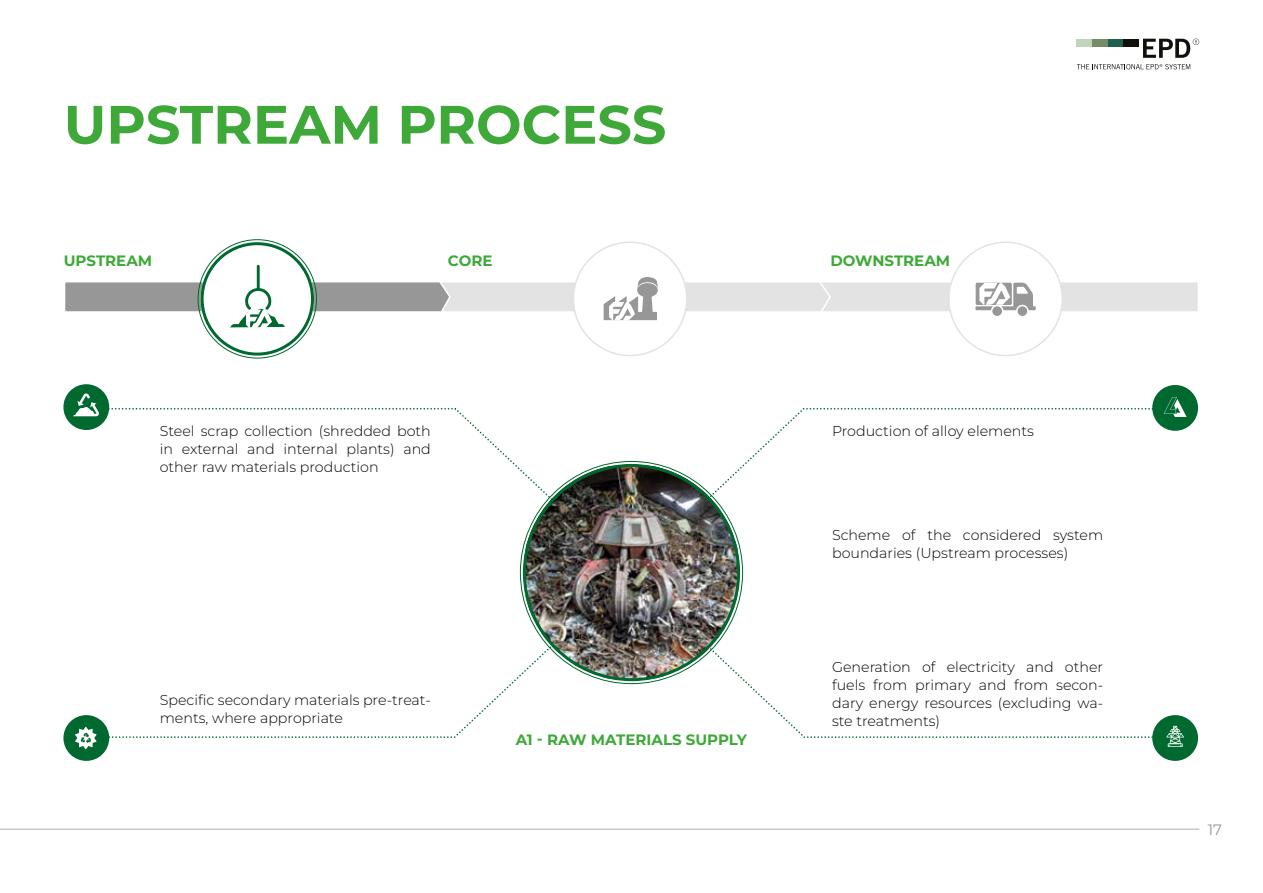
<style>
.page{position:relative;width:1263px;height:893px;background:#fff}
.page>*{position:absolute;margin:0;border:0;box-sizing:border-box;transform-origin:0 0}
.t1{font:700 54px "Montserrat";color:#3ea938}
.t2{font:700 15px "Montserrat";color:#3ea938}
.t3{font:15px "Montserrat";color:#979797}
.t4{font:300 14.25px/18px "Montserrat";color:#000;text-align:justify}
</style>
<div class="page">
<div style="left:812px;top:281px;width:387px;height:32px;background:#e3e3e3;border:2px solid #fff"></div>
<div style="left:949px;top:242px;width:113px;height:114px;background:#fff;border-radius:50%"></div>
<div style="left:948px;top:241px;width:115px;height:115px;border:2px solid #e3e3e3;border-radius:50%"></div>
<svg style="left:201px;top:242px;width:113px;height:114px"></svg>
<hr style="left:257px;top:265px;width:3px;height:26px;background:#00692f">
<svg style="left:992px;top:306px;width:10px;height:10px"></svg>
<svg style="left:1017px;top:306px;width:10px;height:10px"></svg>
<svg style="left:65px;top:277px;width:767px;height:51px"></svg>
<svg style="left:975px;top:283px;width:61px;height:31px"></svg>
<svg style="left:454px;top:409px;width:349px;height:327px"></svg>
<div style="left:63px;top:384px;width:46px;height:46px;background:#00692f;border-radius:50%"></div>
<svg style="left:73px;top:393px;width:380px;height:23px"></svg>
<div style="left:1152px;top:385px;width:46px;height:46px;background:#00692f;border-radius:50%"></div>
<svg style="left:804px;top:397px;width:383px;height:20px"></svg>
<div style="left:63px;top:715px;width:46px;height:46px;background:#00692f;border-radius:50%"></div>
<svg style="left:75px;top:727px;width:381px;height:22px"></svg>
<div style="left:1152px;top:715px;width:46px;height:46px;background:#00692f;border-radius:50%"></div>
<svg style="left:1168px;top:743px;width:14px;height:4px"></svg>
<svg style="left:808px;top:726px;width:376px;height:20px"></svg>
<img style="left:525px;top:466px;width:213px;height:213px">
<hr style="left:0;top:828px;width:1199px;height:2px;background:#c9c9c7">
<svg style="left:1077px;top:64px;width:113px;height:5px"></svg>
<div style="left:1108px;top:39px;width:15px;height:7px;background:#216050"></div>
<div style="left:1092px;top:39px;width:16px;height:7px;background:#768b67"></div>
<div style="left:1077px;top:39px;width:15px;height:7px;background:#c0d4ba"></div>
<div style="left:1123px;top:39px;width:16px;height:7px;background:#12100b"></div>
<svg style="left:1143px;top:39px;width:56px;height:19px"></svg>
<h1 class="t1" style="left:64px;top:86px;width:604px">UPSTREAM PROCESS</h1>
<p class="t2" style="left:64px;top:250px;width:90px">UPSTREAM</p>
<p class="t2" style="left:448px;top:250px;width:46px">CORE</p>
<p class="t2" style="left:830px;top:250px;width:121px">DOWNSTREAM</p>
<p class="t4" style="left:160px;top:422px;width:273px">Steel scrap collection (shredded both in external and internal plants) and other raw materials production</p>
<p class="t4" style="left:160px;top:691px;width:273px">Specific secondary materials pre-treat&shy;ments, where appropriate</p>
<p class="t2" style="left:516px;top:729px;width:232px">A1 - RAW MATERIALS SUPPLY</p>
<p class="t4" style="left:832px;top:422px;width:203px">Production of alloy elements</p>
<p class="t4" style="left:832px;top:525px;width:273px">Scheme of the considered system boundaries (Upstream processes)</p>
<p class="t4" style="left:832px;top:658px;width:273px">Generation of electricity and other fuels from primary and from secon&shy;dary energy resources (excluding wa&shy;ste treatments)</p>
<p class="t3" style="left:1208px;top:820px;width:16px">17</p>
</div>
